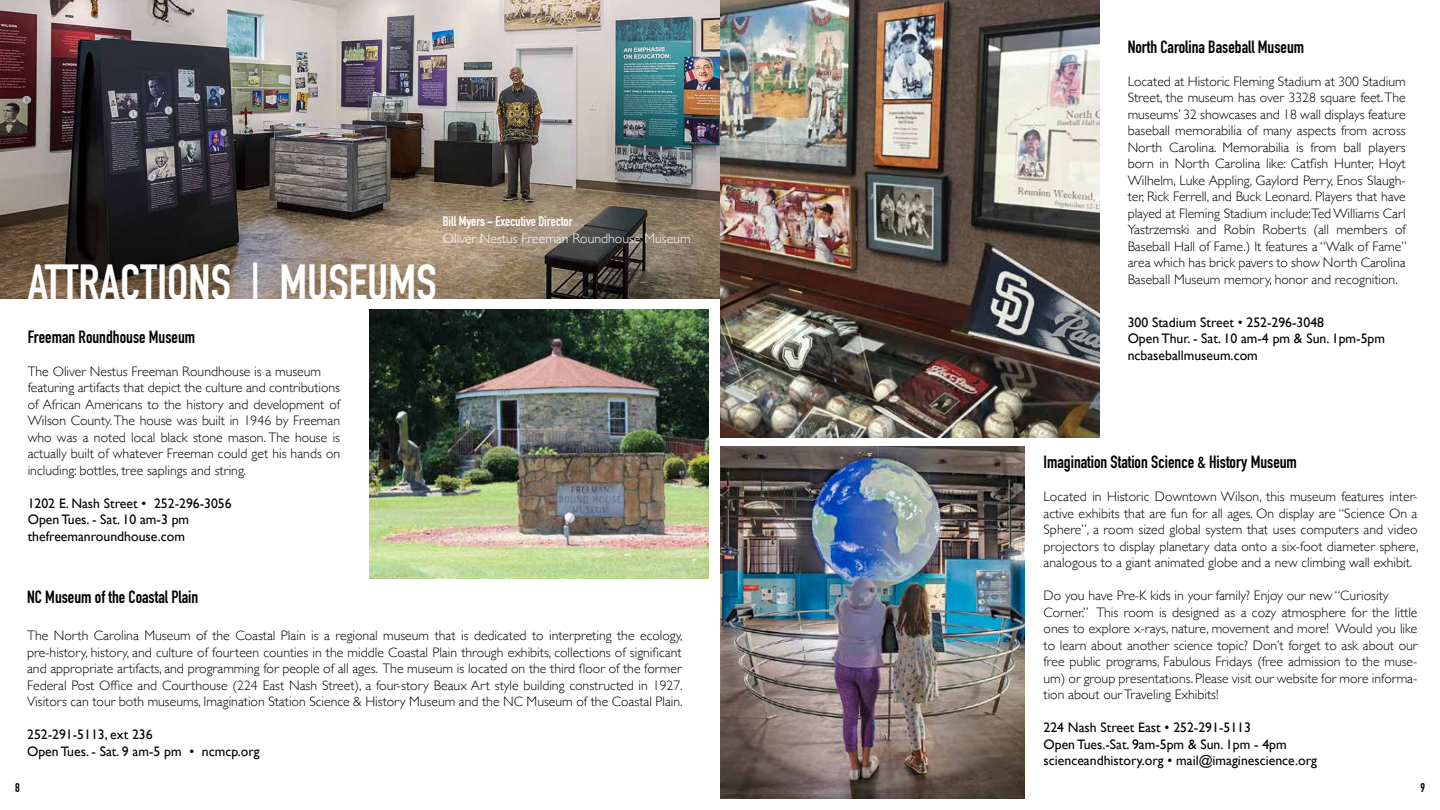
<style>
.page{position:relative;width:1440px;height:810px;background:#fff}
.page>*{position:absolute;margin:0;border:0;box-sizing:border-box;transform-origin:0 0}
.t1{font:700 50px "DIN Condensed";color:#fff}
.t2{font:700 17.5px "DIN Condensed";color:#000}
.t3{font:300 13.75px/16.5px "Gill Sans";color:#000;text-align:justify}
.t4{font:13.75px/16.5px "Gill Sans";color:#000}
.t5{font:300 13.75px "Gill Sans";color:#fff}
.t6{font:700 13.75px "DIN Condensed";color:#fff}
.t7{font:700 12.5px "DIN Condensed";color:#000}
</style>
<div class="page">
<img style="left:0;top:0;width:720px;height:299px">
<img style="left:369px;top:309px;width:340px;height:270px">
<img style="left:720px;top:0;width:380px;height:437px">
<img style="left:720px;top:446px;width:305px;height:353px">
<h1 class="t1" style="left:28px;top:249px;width:410px">ATTRACTIONS | MUSEUMS</h1>
<p class="t2" style="left:28px;top:325px;width:169px">Freeman Roundhouse Museum</p>
<p class="t3" style="left:28px;top:362px;width:314px;text-align:left">The Oliver Nestus Freeman Roundhouse is a museum featuring artifacts that depict the culture and contributions of African Americans to the history and development of Wilson County. The house was built in 1946 by Freeman who was a noted local black stone mason. The house is actually built of whatever Freeman could get his hands on including: bottles, tree saplings and string.</p>
<p class="t4" style="left:28px;top:495px;width:206px">1202 E. Nash Street • 252-296-3056<br>Open Tues. - Sat. 10 am-3 pm thefreemanroundhouse.com</p>
<p class="t6" style="left:443px;top:212px;width:131px">Bill Myers - Executive Director</p>
<p class="t5" style="left:443px;top:227px;width:249px">Oliver Nestus Freeman Roundhouse Museum</p>
<p class="t2" style="left:27px;top:585px;width:173px">NC Museum of the Coastal Plain</p>
<p class="t3" style="left:27px;top:627px;width:657px">The North Carolina Museum of the Coastal Plain is a regional museum that is dedicated to interpreting the ecology, pre-history, history, and culture of fourteen counties in the middle Coastal Plain through exhibits, collections of significant and appropriate artifacts, and programming for people of all ages. The museum is located on the third floor of the former Federal Post Office and Courthouse (224 East Nash Street), a four-story Beaux Art style building constructed in 1927.<br>Visitors can tour both museums, Imagination Station Science &amp; History Museum and the NC Museum of the Coastal Plain.</p>
<p class="t4" style="left:27px;top:726px;width:234px">252-291-5113, ext 236<br>Open Tues. - Sat. 9 am-5 pm • ncmcp.org</p>
<p class="t2" style="left:1128px;top:35px;width:178px">North Carolina Baseball Museum</p>
<p class="t3" style="left:1128px;top:72px;width:281px">Located at Historic Fleming Stadium at 300 Stadium Street, the museum has over 3328 square feet. The museums’ 32 showcases and 18 wall displays feature baseball memorabilia of many aspects from across North Carolina. Memorabilia is from ball players born in North Carolina like: Catfish Hunter, Hoyt Wilhelm, Luke Appling, Gaylord Perry, Enos Slaugh&shy;ter, Rick Ferrell, and Buck Leonard. Players that have played at Fleming Stadium include:Ted Williams Carl Yastrzemski and Robin Roberts (all members of Baseball Hall of Fame.) It features a “Walk of Fame” area which has brick pavers to show North Carolina Baseball Museum memory, honor and recognition.</p>
<p class="t4" style="left:1128px;top:313px;width:259px;line-height:16.9px">300 Stadium Street • 252-296-3048<br>Open Thur. - Sat. 10 am-4 pm &amp; Sun. 1pm-5pm ncbaseballmuseum.com</p>
<p class="t2" style="left:1044px;top:450px;width:255px">Imagination Station Science &amp; History Museum</p>
<p class="t3" style="left:1044px;top:488px;width:377px">Located in Historic Downtown Wilson, this museum features inter&shy;active exhibits that are fun for all ages. On display are “Science On a Sphere”, a room sized global system that uses computers and video projectors to display planetary data onto a six-foot diameter sphere, analogous to a giant animated globe and a new climbing wall exhibit.</p>
<p class="t3" style="left:1044px;top:587px;width:375px;text-align:left">Do you have Pre-K kids in your family? Enjoy our new “Curiosity Corner.” This room is designed as a cozy atmosphere for the little ones to explore x-rays, nature, movement and more! Would you like to learn about another science topic? Don’t forget to ask about our free public programs, Fabulous Fridays (free admission to the muse&shy;um) or group presentations. Please visit our website for more informa&shy;tion about our Traveling Exhibits!</p>
<p class="t4" style="left:1044px;top:719px;width:275px">224 Nash Street East • 252-291-5113<br>Open Tues.-Sat. 9am-5pm &amp; Sun. 1pm - 4pm scienceandhistory.org • mail@imaginescience.org</p>
<p class="t7" style="left:15px;top:780px;width:6px">8</p>
<p class="t7" style="left:1420px;top:780px;width:6px">9</p>
</div>
